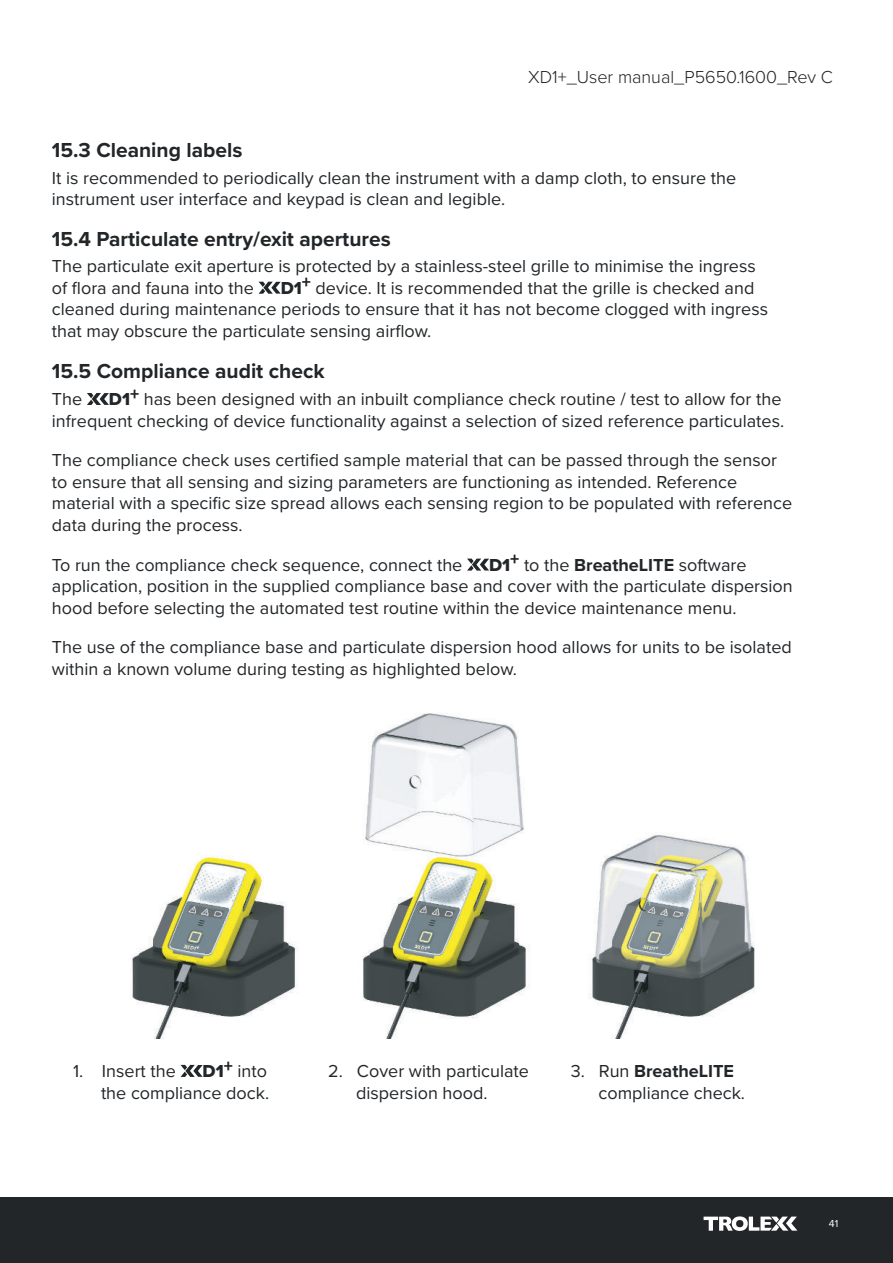
<style>
.page{position:relative;width:893px;height:1263px;background:#fff}
.page>*{position:absolute;margin:0;border:0;box-sizing:border-box;transform-origin:0 0}
.t1{font:700 21px "Proxima Nova";color:#222629}
.t2{font:18px/21.6px "Proxima Nova";color:#222629}
.t3{font:300 18px "Proxima Nova";color:#231f20}
.t4{font:10.5px "Proxima Nova";color:#fff}
.s1{font-family:"Proxima Nova Extrabld"}
.s2{font-weight:700}
</style>
<div class="page">
<div style="left:0;top:1197px;width:893px;height:66px;background:#222629"></div>
<svg style="left:704px;top:1216px;width:93px;height:14px"></svg>
<svg style="left:259px;top:282px;width:22px;height:12px"></svg>
<svg style="left:87px;top:393px;width:22px;height:12px"></svg>
<svg style="left:467px;top:559px;width:22px;height:12px"></svg>
<img style="left:362px;top:713px;width:165px;height:325px">
<img style="left:131px;top:855px;width:167px;height:183px">
<img style="left:589px;top:832px;width:166px;height:206px">
<svg style="left:181px;top:1065px;width:22px;height:12px"></svg>
<p class="t3" style="left:528px;top:68px;width:306px">XD1+_User manual_P5650.1600_Rev C</p>
<p class="t1" style="left:52px;top:140px;width:192px">15.3 Cleaning labels</p>
<p class="t2" style="left:52px;top:167px;width:686px">It is recommended to periodically clean the instrument with a damp cloth, to ensure the instrument user interface and keypad is clean and legible.</p>
<p class="t1" style="left:52px;top:228px;width:340px">15.4 Particulate entry/exit apertures</p>
<p class="t2" style="left:52px;top:256px;width:705px">The particulate exit aperture is protected by a stainless-steel grille to minimise the ingress of flora and fauna into the</p>
<p class="t2" style="left:52px;top:277px;width:718px;text-indent:229px"><span class="s1">D1</span><sup>+</sup> device. It is recommended that the grille is checked and cleaned during maintenance periods to ensure that it has not become clogged with ingress that may obscure the particulate sensing airflow.</p>
<p class="t1" style="left:52px;top:361px;width:274px">15.5 Compliance audit check</p>
<p class="t2" style="left:52px;top:388px;width:32px">The</p>
<p class="t2" style="left:52px;top:388px;width:734px;text-align:right"><span class="s1">D1</span><sup>+</sup> has been designed with an inbuilt compliance check routine / test to allow for the infrequent checking of device functionality against a selection of sized reference particulates.</p>
<p class="t2" style="left:52px;top:450px;width:742px">The compliance check uses certified sample material that can be passed through the sensor to ensure that all sensing and sizing parameters are functioning as intended. Reference material with a specific size spread allows each sensing region to be populated with reference data during the process.</p>
<p class="t2" style="left:52px;top:554px;width:412px">To run the compliance check sequence, connect the</p>
<p class="t2" style="left:52px;top:554px;width:742px;text-indent:437px"><span class="s1">D1</span><sup>+</sup> to the <span class="s2">BreatheLITE</span> software application, position in the supplied compliance base and cover with the particulate dispersion hood before selecting the automated test routine within the device maintenance menu.</p>
<p class="t2" style="left:52px;top:637px;width:741px">The use of the compliance base and particulate dispersion hood allows for units to be isolated within a known volume during testing as highlighted below.</p>
<p class="t2" style="left:101px;top:1060px;width:170px;text-align:right"><span class="s1">D1</span><sup>+</sup> into<br>the compliance dock.</p>
<p class="t2" style="left:356px;top:1060px;width:174px;text-indent:-28px">2. Cover with particulate dispersion hood.</p>
<p class="t2" style="left:598px;top:1060px;width:148px;text-indent:-28px">3. Run <span class="s2">BreatheLITE </span>compliance check.</p>
<p class="t2" style="left:73px;top:1060px;width:104px">1. Insert the</p>
<p class="t4" style="left:829px;top:1219px;width:11px">41</p>
</div>
